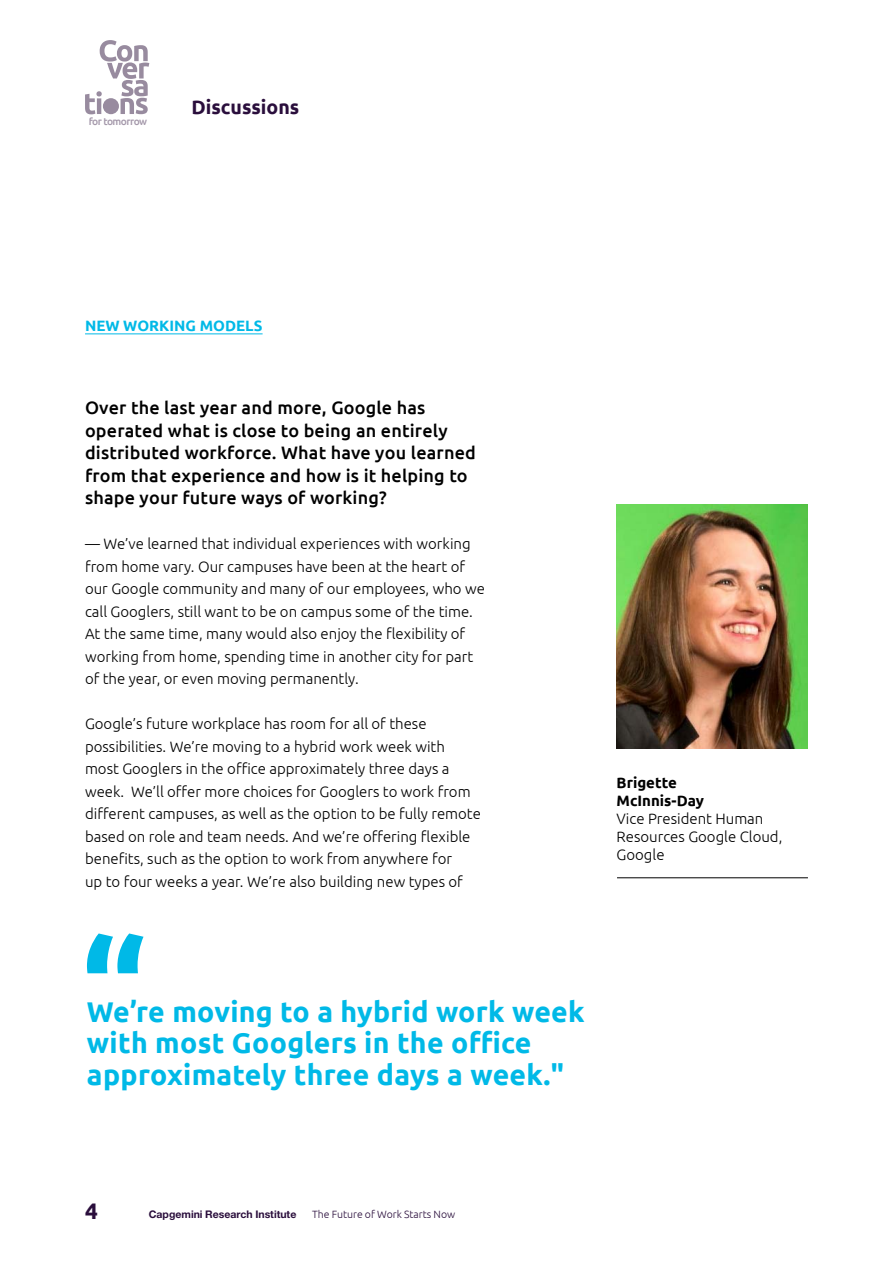
<style>
.page{position:relative;width:893px;height:1263px;background:#fff}
.page>*{position:absolute;margin:0;border:0;box-sizing:border-box;transform-origin:0 0}
.t1{font:700 28.5px/31.5px "Ubuntu";letter-spacing:.01em;color:#00b9e7}
.t2{font:700 22.5px "Ubuntu";color:#2a0e3c}
.t3{font:700 19.5px "Ubuntu";color:#2a0e3c}
.t4{font:500 18px/22.5px "Ubuntu";letter-spacing:.01em;color:#000}
.t5{font:300 15px/22.5px "Ubuntu";color:#000}
.t6{font:700 15px/18px "Ubuntu";color:#000}
.t7{font:700 15px "Ubuntu";color:#00b9e7}
.t8{font:700 10.5px "Helvetica Neue LT Std";color:#2a0e3c}
.t9{font:300 10.5px "Ubuntu";color:#2a0e3c}
.t10{font:500 10.2px "Ubuntu";letter-spacing:-.05em;color:#a498aa}
</style>
<div class="page">
<svg style="left:85px;top:40px;width:64px;height:74px"></svg>
<div style="left:103px;top:98px;width:16px;height:16px;background:#988b9f;border-radius:50%"></div>
<hr style="left:85px;top:333px;width:178px;height:1px;background:#00b9e7">
<hr style="left:617px;top:877px;width:191px;height:1px;background:#000">
<img style="left:617px;top:504px;width:191px;height:244px">
<svg style="left:87px;top:933px;width:57px;height:40px"></svg>
<p class="t10" style="left:89px;top:115px;width:60px">for tomorrow</p>
<h3 class="t3" style="left:191px;top:96px;width:110px">Discussions</h3>
<p class="t7" style="left:85px;top:316px;width:179px">NEW WORKING MODELS</p>
<p class="t4" style="left:85px;top:396px;width:392px">Over the last year and more, Google has operated what is close to being an entirely distributed workforce. What have you learned from that experience and how is it helping to shape your future ways of working?</p>
<p class="t5" style="left:85px;top:532px;width:401px">— We’ve learned that individual experiences with working from home vary. Our campuses have been at the heart of our Google community and many of our employees, who we call Googlers, still want to be on campus some of the time.<br>At the same time, many would also enjoy the flexibility of working from home, spending time in another city for part of the year, or even moving permanently.</p>
<p class="t5" style="left:85px;top:712px;width:397px">Google’s future workplace has room for all of these possibilities. We’re moving to a hybrid work week with most Googlers in the office approximately three days a week. We’ll offer more choices for Googlers to work from different campuses, as well as the option to be fully remote based on role and team needs. And we’re offering flexible benefits, such as the option to work from anywhere for<br>up to four weeks a year. We’re also building new types of</p>
<p class="t6" style="left:617px;top:773px;width:89px">Brigette<br>McInnis-Day</p>
<p class="t5" style="left:617px;top:809px;width:167px;line-height:18px">Vice President Human<br>Resources Google Cloud,<br>Google</p>
<h1 class="t1" style="left:87px;top:995px;width:499px">We’re moving to a hybrid work week with most Googlers in the office approximately three days a week."</h1>
<h2 class="t2" style="left:85px;top:1197px;width:14px">4</h2>
<p class="t8" style="left:149px;top:1208px;width:149px">Capgemini Research Institute</p>
<p class="t9" style="left:312px;top:1208px;width:145px">The Future of Work Starts Now</p>
</div>
